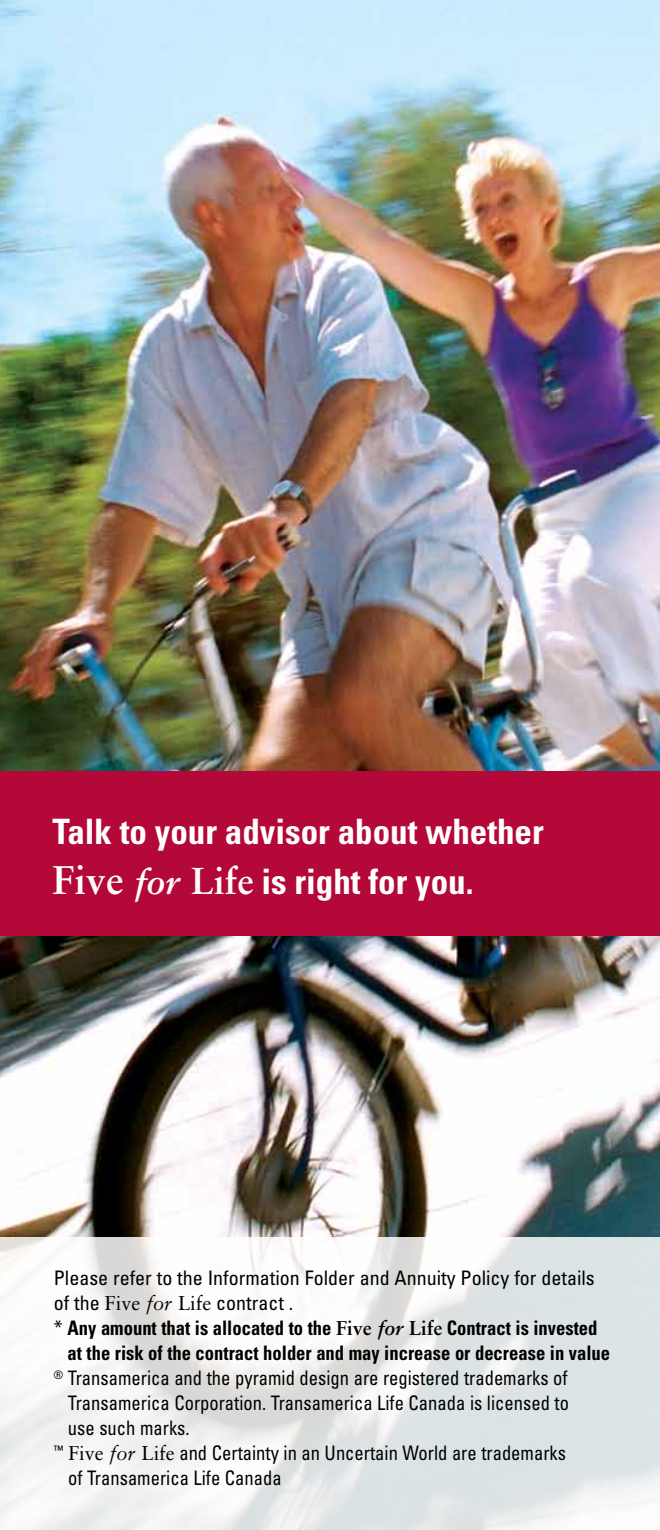
<style>
.page{position:relative;width:660px;height:1530px;background:#fff}
.page>*{position:absolute;margin:0;border:0;box-sizing:border-box;transform-origin:0 0}
.t1{font:700 condensed 35px/50px "Univers";color:#fff}
.t2{font:condensed 20px "Univers";color:#000;scale:.93 1}
.t3{font:700 condensed 20px "Univers";color:#000;scale:.93 1}
.t4{font:condensed 20px "Univers";color:#000}
.s1{font-family:"Sabon";font-stretch:normal;font-size:40px}
.s2{font-family:"Sabon";font-style:italic;font-stretch:normal}
.s3{font-family:"Sabon";font-stretch:normal;font-size:37.5px}
.s4{font-family:"Sabon";font-stretch:normal}
.s5{font-weight:400}
</style>
<div class="page">
<img style="left:0;top:0;width:660px;height:1238px">
<svg style="left:0;top:1238px;width:660px;height:292px"></svg>
<div style="left:0;top:771px;width:660px;height:165px;background:#b30838"></div>
<h1 class="t1" style="left:52px;top:806px;width:493px">Talk to your advisor about whether<br><span class="s1">Five</span> <span class="s2">for</span> <span class="s3">Life</span> is right for you.</h1>
<p class="t4" style="left:54px;top:1265px;width:542px">Please refer to the Information Folder and Annuity Policy for details</p>
<p class="t4" style="left:54px;top:1290px;width:241px">of the <span class="s4">Five</span> <span class="s2">for</span> <span class="s4">Life</span> contract .</p>
<p class="t3" style="left:54px;top:1316px;width:586px"><span class="s5">*</span> Any amount that is allocated to the <span class="s4">Five</span> <span class="s2">for</span> <span class="s4">Life</span> Contract is invested</p>
<p class="t3" style="left:68px;top:1341px;width:585px">at the risk of the contract holder and may increase or decrease in value</p>
<p class="t2" style="left:54px;top:1365px;width:554px"><sup>®</sup> Transamerica and the pyramid design are registered trademarks of</p>
<p class="t2" style="left:68px;top:1390px;width:540px">Transamerica Corporation. Transamerica Life Canada is licensed to</p>
<p class="t2" style="left:68px;top:1415px;width:132px">use such marks.</p>
<p class="t2" style="left:54px;top:1440px;width:552px"><sup>™</sup> <span class="s4">Five</span> <span class="s2">for</span> <span class="s4">Life</span> and Certainty in an Uncertain World are trademarks</p>
<p class="t2" style="left:68px;top:1465px;width:231px">of Transamerica Life Canada</p>
</div>
